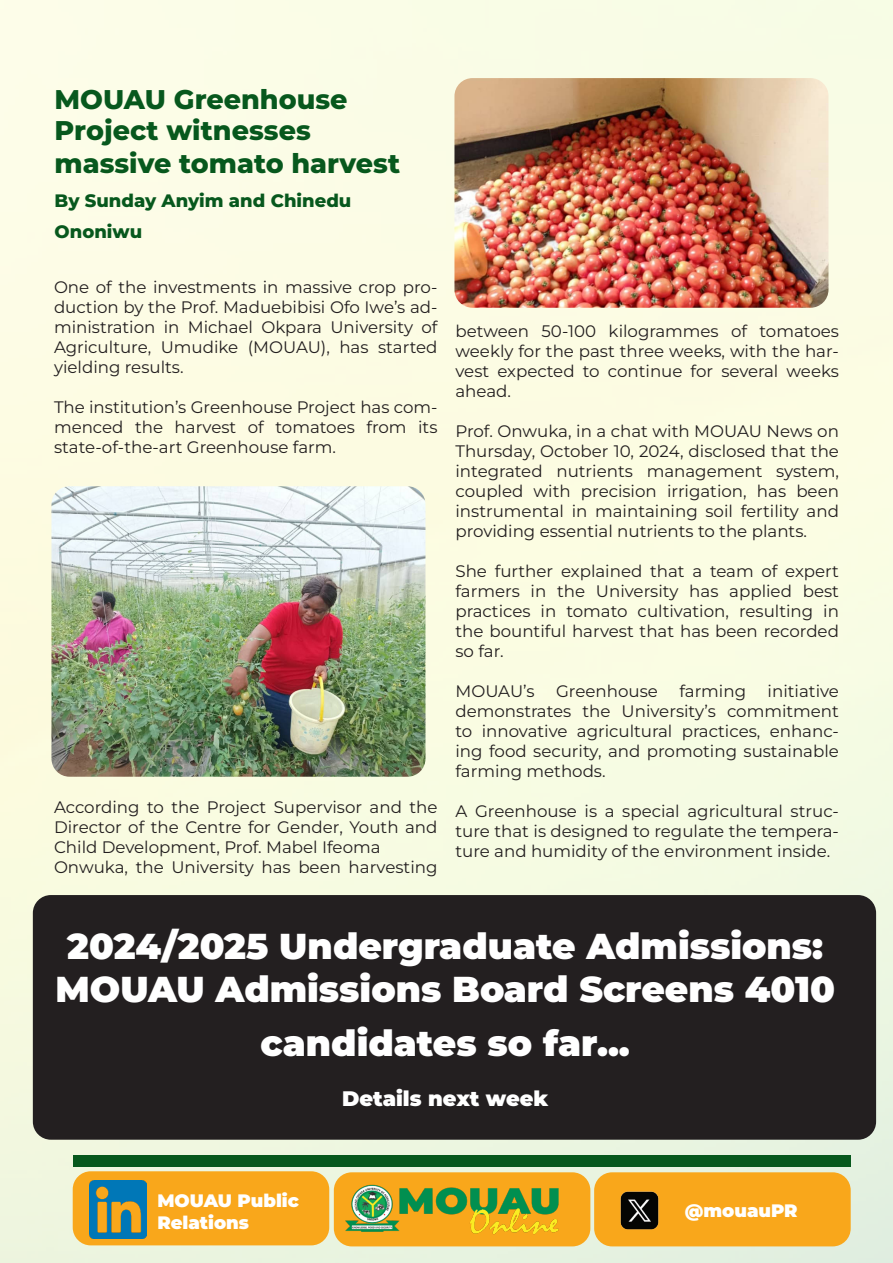
<style>
.page{position:relative;width:893px;height:1263px;background:#fff}
.page>*{position:absolute;margin:0;border:0;box-sizing:border-box;transform-origin:0 0}
.t1{font:900 36px/43.2px "Montserrat";color:#fff;text-align:center}
.t2{font:800 27px "Montserrat";color:#07581d}
.t3{font:900 21px "Montserrat";color:#fff}
.t4{font:800 18px "Montserrat";color:#07581d}
.t5{font:900 18px "Montserrat";color:#fff}
.t6{font:16.65px/20px "Montserrat";color:#231f20;text-align:justify}
</style>
<div class="page">
<img style="left:0;top:0;width:893px;height:1263px">
<div style="left:73px;top:1171px;width:256px;height:74px;background:#f9a71b;border-radius:18px"></div>
<img style="left:89px;top:1180px;width:58px;height:58px">
<div style="left:334px;top:1172px;width:256px;height:74px;background:#f9a71b;border-radius:18px"></div>
<img style="left:346px;top:1184px;width:213px;height:51px">
<div style="left:594px;top:1172px;width:257px;height:74px;background:#f9a71b;border-radius:18px"></div>
<img style="left:658px;top:1197px;width:1px;height:27px">
<div style="left:620px;top:1191px;width:38px;height:39px;background:#231f20;opacity:.5"></div>
<div style="left:73px;top:1155px;width:778px;height:12px;background:#07581d"></div>
<img style="left:51px;top:486px;width:374px;height:291px">
<img style="left:454px;top:78px;width:374px;height:230px">
<div style="left:33px;top:895px;width:843px;height:245px;background:#231f20;border-radius:18px"></div>
<p class="t2" style="left:55px;top:79px;width:295px">MOUAU Greenhouse</p>
<p class="t2" style="left:55px;top:111px;width:258px">Project witnesses</p>
<p class="t2" style="left:55px;top:143px;width:347px">massive tomato harvest</p>
<p class="t4" style="left:55px;top:187px;width:298px">By Sunday Anyim and Chinedu</p>
<p class="t4" style="left:55px;top:219px;width:89px">Ononiwu</p>
<p class="t6" style="left:54px;top:277px;width:385px">One of the investments in massive crop pro&shy;duction by the Prof. Maduebibisi Ofo Iwe’s ad&shy;ministration in Michael Okpara University of Agriculture, Umudike (MOUAU), has started yielding results.</p>
<p class="t6" style="left:54px;top:396px;width:385px">The institution’s Greenhouse Project has com&shy;menced the harvest of tomatoes from its state-of-the-art Greenhouse farm.</p>
<p class="t6" style="left:54px;top:796px;width:385px">According to the Project Supervisor and the Director of the Centre for Gender, Youth and Child Development, Prof. Mabel Ifeoma</p>
<p class="t6" style="left:54px;top:856px;width:385px">Onwuka, the University has been harvesting</p>
<p class="t6" style="left:455px;top:321px;width:385px">between 50-100 kilogrammes of tomatoes weekly for the past three weeks, with the har&shy;vest expected to continue for several weeks ahead.</p>
<p class="t6" style="left:455px;top:421px;width:385px">Prof. Onwuka, in a chat with MOUAU News on Thursday, October 10, 2024, disclosed that the integrated nutrients management system, coupled with precision irrigation, has been instrumental in maintaining soil fertility and providing essential nutrients to the plants.</p>
<p class="t6" style="left:455px;top:561px;width:385px">She further explained that a team of expert farmers in the University has applied best practices in tomato cultivation, resulting in the bountiful harvest that has been recorded so far.</p>
<p class="t6" style="left:455px;top:680px;width:81px">MOUAU’s</p>
<p class="t6" style="left:556px;top:680px;width:103px">Greenhouse</p>
<p class="t6" style="left:679px;top:680px;width:68px">farming</p>
<p class="t6" style="left:455px;top:680px;width:385px;text-indent:312px">initiative demonstrates the University’s commitment to innovative agricultural practices, enhanc&shy;ing food security, and promoting sustainable farming methods.</p>
<p class="t6" style="left:455px;top:800px;width:385px">A Greenhouse is a special agricultural struc&shy;ture that is designed to regulate the tempera&shy;ture and humidity of the environment inside.</p>
<p class="t1" style="left:55px;top:922px;width:781px">2024/2025 Undergraduate Admissions:<br>MOUAU Admissions Board Screens 4010</p>
<p class="t1" style="left:261px;top:1019px;width:371px">candidates so far...</p>
<p class="t3" style="left:342px;top:1083px;width:208px">Details next week</p>
<p class="t5" style="left:157px;top:1187px;width:143px">MOUAU Public</p>
<p class="t5" style="left:157px;top:1209px;width:93px">Relations</p>
<p class="t5" style="left:685px;top:1197px;width:115px">@mouauPR</p>
</div>
